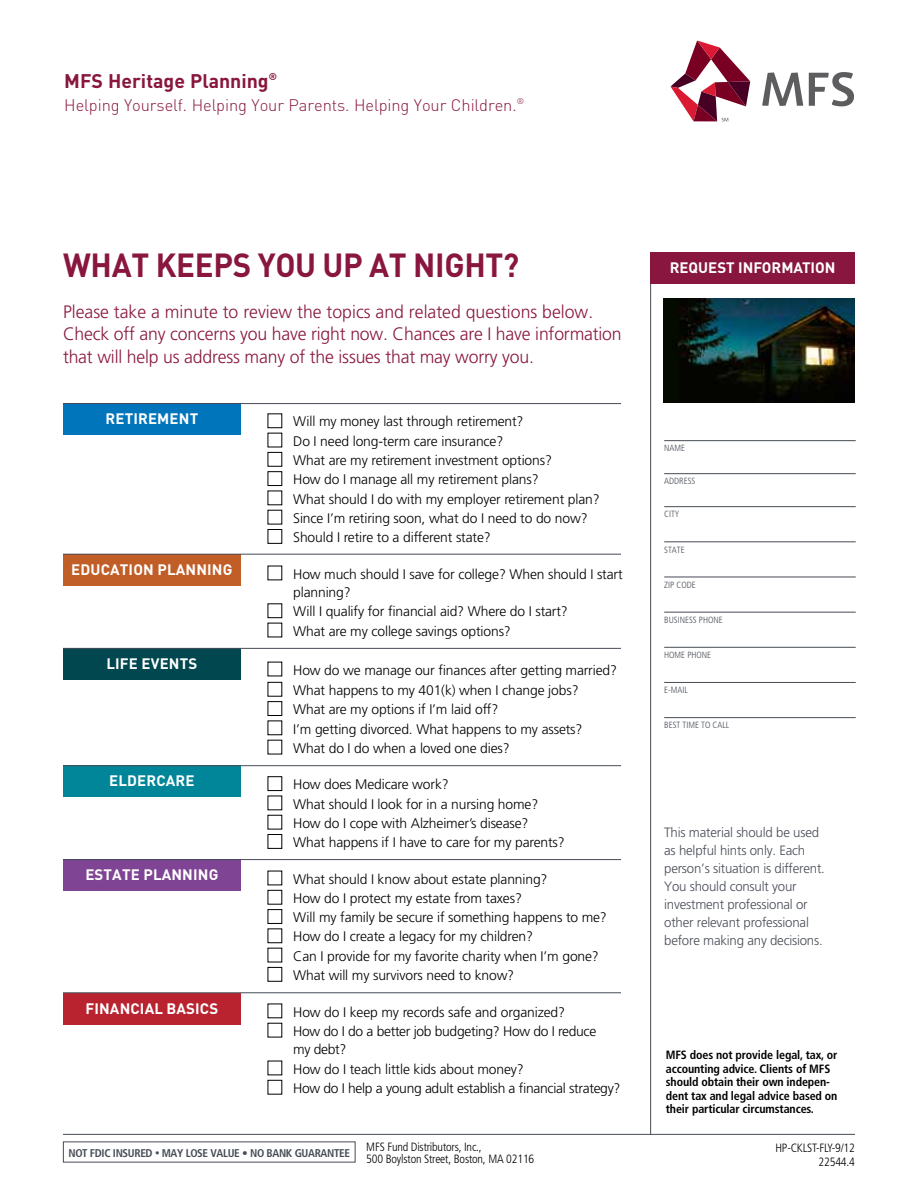
<style>
.page{position:relative;width:918px;height:1188px;background:#fff}
.page>*{position:absolute;margin:0;border:0;box-sizing:border-box;transform-origin:0 0}
.t1{font:700 33px "DINOT";letter-spacing:-.01em;color:#89163e;scale:.95 1}
.t2{font:700 19.5px "DINOT";color:#89163e}
.t3{font:300 18px/22.5px "Frutiger LT Std";letter-spacing:-.01em;color:#89163e}
.t4{font:300 16.5px "DINOT";letter-spacing:-.005em;color:#89163e}
.t5{font:700 15px "DINOT";letter-spacing:.01em;color:#fff}
.t6{font:300 13.8px/19.2px "Frutiger LT Std";letter-spacing:-.01em;color:#000}
.t7{font:300 13.5px/18px "Frutiger LT Std";letter-spacing:-.015em;color:#474c55}
.t8{font:700 condensed 12px/13.5px "Frutiger LT Std";letter-spacing:-.01em;color:#000}
.t9{font:300 condensed 12px/13.5px "Frutiger LT Std";letter-spacing:-.015em;color:#000;text-align:right}
.t10{font:700 condensed 11.25px "Frutiger LT Std";letter-spacing:-.03em;color:#474c55}
.t11{font:300 condensed 9px "Frutiger LT Std";color:#474c55}
.s1{font-size:9px}
</style>
<div class="page">
<hr style="left:63px;top:1134px;width:792px;height:1px;background:#474c55">
<hr style="left:650px;top:252px;width:1px;height:882px;background:#474c55">
<div style="left:650px;top:252px;width:205px;height:32px;background:#89163e"></div>
<div style="left:268px;top:414px;width:14px;height:14px;border:1px solid #000"></div>
<div style="left:268px;top:452px;width:14px;height:14px;border:1px solid #000"></div>
<div style="left:268px;top:471px;width:14px;height:15px;border:1px solid #000"></div>
<div style="left:268px;top:529px;width:14px;height:15px;border:1px solid #000"></div>
<div style="left:268px;top:604px;width:14px;height:14px;border:1px solid #000"></div>
<div style="left:268px;top:682px;width:14px;height:14px;border:1px solid #000"></div>
<div style="left:268px;top:701px;width:14px;height:15px;border:1px solid #000"></div>
<div style="left:268px;top:777px;width:14px;height:14px;border:1px solid #000"></div>
<div style="left:268px;top:834px;width:14px;height:15px;border:1px solid #000"></div>
<div style="left:268px;top:890px;width:14px;height:14px;border:1px solid #000"></div>
<div style="left:268px;top:909px;width:14px;height:15px;border:1px solid #000"></div>
<div style="left:268px;top:967px;width:14px;height:14px;border:1px solid #000"></div>
<div style="left:268px;top:1080px;width:14px;height:14px;border:1px solid #000"></div>
<div style="left:63px;top:554px;width:178px;height:32px;background:#c15d26"></div>
<div style="left:63px;top:766px;width:178px;height:31px;background:#008599"></div>
<div style="left:63px;top:403px;width:178px;height:32px;background:#0075bc"></div>
<div style="left:63px;top:860px;width:178px;height:31px;background:#7f4594"></div>
<div style="left:63px;top:993px;width:178px;height:32px;background:#b8232f"></div>
<div style="left:63px;top:648px;width:178px;height:32px;background:#00474f"></div>
<hr style="left:63px;top:403px;width:558px;height:1px;background:#474c55">
<hr style="left:63px;top:554px;width:558px;height:1px;background:#474c55">
<hr style="left:63px;top:765px;width:558px;height:1px;background:#474c55">
<hr style="left:63px;top:859px;width:558px;height:1px;background:#474c55">
<hr style="left:63px;top:992px;width:558px;height:1px;background:#474c55">
<hr style="left:63px;top:648px;width:558px;height:1px;background:#474c55">
<hr style="left:664px;top:440px;width:192px;height:1px;background:#474c55">
<hr style="left:664px;top:473px;width:192px;height:1px;background:#474c55">
<hr style="left:664px;top:506px;width:192px;height:1px;background:#474c55">
<hr style="left:664px;top:542px;width:192px;height:1px;background:#474c55">
<hr style="left:664px;top:577px;width:192px;height:1px;background:#474c55">
<hr style="left:664px;top:612px;width:192px;height:1px;background:#474c55">
<hr style="left:664px;top:647px;width:192px;height:1px;background:#474c55">
<hr style="left:664px;top:682px;width:192px;height:1px;background:#474c55">
<hr style="left:664px;top:717px;width:192px;height:1px;background:#474c55">
<img style="left:664px;top:299px;width:191px;height:103px">
<svg style="left:670px;top:40px;width:80px;height:82px"></svg>
<svg style="left:762px;top:72px;width:41px;height:34px"></svg>
<svg style="left:809px;top:72px;width:45px;height:34px"></svg>
<h2 class="t2" style="left:64px;top:68px;width:214px">MFS HERITAGE PLANNING<sup>®</sup></h2>
<p class="t4" style="left:64px;top:95px;width:461px">Helping Yourself. Helping Your Parents. Helping Your Children.<sup>®</sup></p>
<h1 class="t1" style="left:63px;top:244px;width:482px">WHAT KEEPS YOU UP AT NIGHT?</h1>
<h3 class="t3" style="left:63px;top:301px;width:560px">Please take a minute to review the topics and related questions below.<br>Check off any concerns you have right now. Chances are I have information that will help us address many of the issues that may worry you.</h3>
<p class="t5" style="left:106px;top:409px;width:20px">RETIREMENT</p>
<p class="t5" style="left:71px;top:560px;width:49px">EDUCATION</p>
<p class="t5" style="left:157px;top:560px;width:29px">PLANNIN</p>
<p class="t5" style="left:223px;top:560px;width:11px">G</p>
<p class="t5" style="left:106px;top:654px;width:9px">LIFE</p>
<p class="t5" style="left:142px;top:654px;width:29px">EVENTS</p>
<p class="t5" style="left:109px;top:771px;width:67px">ELDERCARE</p>
<p class="t5" style="left:85px;top:865px;width:20px">ESTATE</p>
<p class="t5" style="left:143px;top:865px;width:29px">PLANNIN</p>
<p class="t5" style="left:209px;top:865px;width:11px">G</p>
<p class="t5" style="left:85px;top:999px;width:134px">FINANCIAL BASICS</p>
<p class="t6" style="left:293px;top:412px;width:308px">Will my money last through retirement?<br>Do I need long-term care insurance?<br>What are my retirement investment options?<br>How do I manage all my retirement plans?<br>What should I do with my employer retirement plan?<br>Since I’m retiring soon, what do I need to do now?<br>Should I retire to a different state?</p>
<p class="t6" style="left:293px;top:565px;width:331px">How much should I save for college? When should I start planning?<br>Will I qualify for financial aid? Where do I start?<br>What are my college savings options?</p>
<p class="t6" style="left:293px;top:660px;width:325px">How do we manage our finances after getting married?<br>What happens to my 401(k) when I change jobs?<br>What are my options if I’m laid off?<br>I’m getting divorced. What happens to my assets?<br>What do I do when a loved one dies?</p>
<p class="t6" style="left:293px;top:775px;width:273px">How does Medicare work?<br>What should I look for in a nursing home?<br>How do I cope with Alzheimer’s disease?<br>What happens if I have to care for my parents?</p>
<p class="t6" style="left:293px;top:869px;width:315px">What should I know about estate planning?<br>How do I protect my estate from taxes?<br>Will my family be secure if something happens to me?<br>How do I create a legacy for my children?<br>Can I provide for my favorite charity when I’m gone?<br>What will my survivors need to know?</p>
<p class="t6" style="left:293px;top:1002px;width:329px">How do I keep my records safe and organized?<br>How do I do a better job budgeting? How do I reduce<br>my debt?<br>How do I teach little kids about money?<br>How do I help a young adult establish a financial strategy?</p>
<p class="t10" style="left:68px;top:1147px;width:283px">NOT FDIC INSURED <span class="s1">•</span> MAY LOSE VALUE • NO BANK GUARANTEE</p>
<p class="t9" style="left:366px;top:1141px;width:170px;line-height:12px;text-align:left">M FS FUND DISTRIBUTORS, I NC.,<br>500 BOYLSTON STREET, BOSTON, MA 02116</p>
<p class="t5" style="left:670px;top:258px;width:167px">REQUEST INFORMATION</p>
<p class="t11" style="left:664px;top:443px;width:22px">NAME</p>
<p class="t11" style="left:664px;top:476px;width:33px">ADDRESS</p>
<p class="t11" style="left:664px;top:509px;width:17px">CITY</p>
<p class="t11" style="left:664px;top:544px;width:22px">STATE</p>
<p class="t11" style="left:664px;top:579px;width:33px">ZI P CODE</p>
<p class="t11" style="left:664px;top:615px;width:60px">BUSINESS PHONE</p>
<p class="t11" style="left:664px;top:650px;width:49px">HOME PHONE</p>
<p class="t11" style="left:664px;top:685px;width:25px">E-MAIL</p>
<p class="t11" style="left:664px;top:720px;width:67px">BEST TIME TO CALL</p>
<p class="t7" style="left:664px;top:824px;width:162px">This material should be used as helpful hints only. Each person’s situation is different.<br>You should consult your investment professional or other relevant professional before making any decisions.</p>
<p class="t8" style="left:666px;top:1048px;width:173px">MFS does not provide legal, tax, or accounting advice. Clients of MFS should obtain their own indepen&shy;dent tax and legal advice based on their particular circumstances.</p>
<p class="t9" style="left:775px;top:1141px;width:81px">H P-CKLST-FLY-9/12<br>22544.4</p>
</div>
